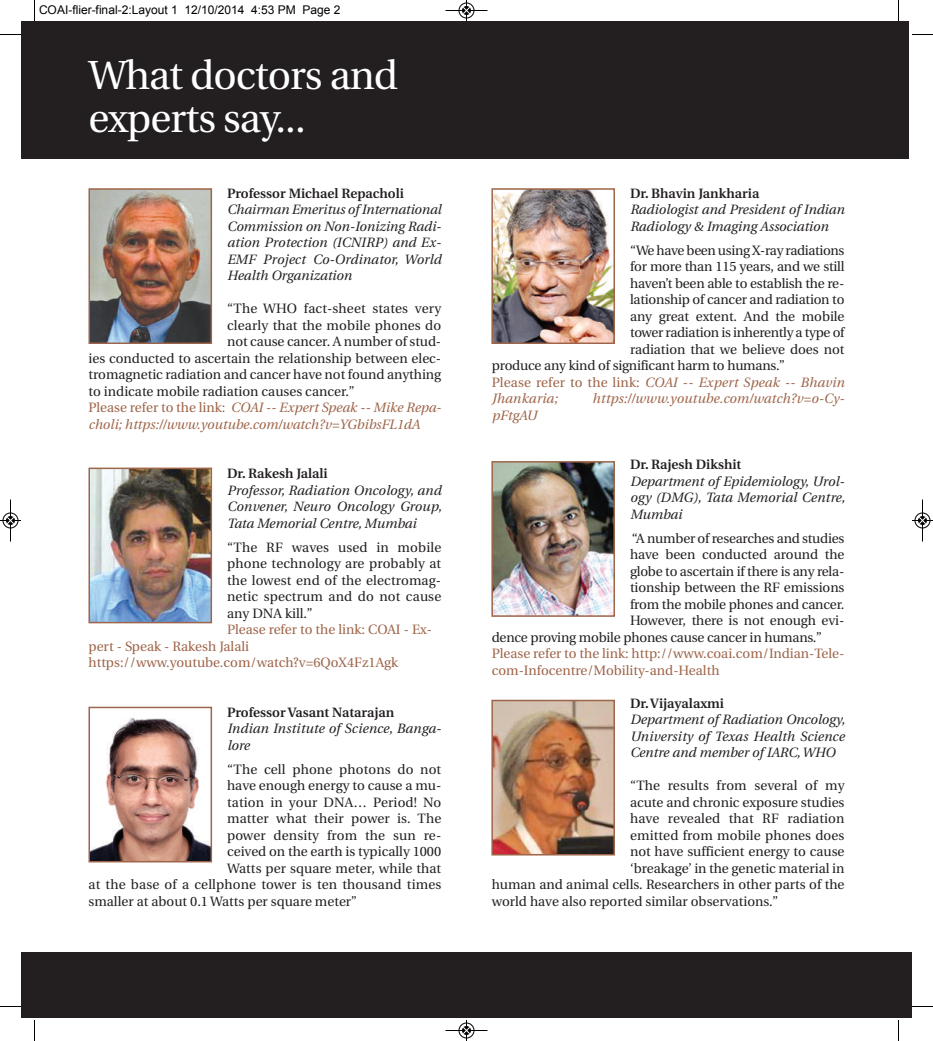
<style>
.page{position:relative;width:933px;height:1041px;background:#fff}
.page>*{position:absolute;margin:0;border:0;box-sizing:border-box;transform-origin:0 0}
.t1{font:40.5px/43.5px "Utopia";letter-spacing:-.025em;color:#fff}
.t2{font:13.5px/16.5px "Utopia";color:#231f20;text-align:justify}
.t3{font:italic 13.5px/16.5px "Utopia";color:#231f20;text-align:justify}
.t4{font:italic 13.5px "Utopia";color:#9e654a}
.t5{font:13.5px/16.5px "Utopia";color:#9e654a}
.t6{font:600 13.5px "Utopia";color:#231f20}
.t7{font:13.5px "Utopia";letter-spacing:-.02em;color:#231f20}
.t8{font:13.5px "Utopia";letter-spacing:-.025em;color:#231f20}
.t9{font:12px "Arial";color:#000}
.s1{font-style:normal}
</style>
<div class="page">
<div style="left:21px;top:952px;width:891px;height:66px;background:#231f20"></div>
<div style="left:21px;top:21px;width:888px;height:138px;background:#231f20"></div>
<img style="left:91px;top:191px;width:118px;height:150px">
<div style="left:88px;top:188px;width:124px;height:156px;border:2px solid #9e654a"></div>
<img style="left:494px;top:191px;width:118px;height:150px">
<div style="left:491px;top:188px;width:124px;height:156px;border:2px solid #9e654a"></div>
<img style="left:494px;top:464px;width:118px;height:150px">
<div style="left:491px;top:461px;width:124px;height:156px;border:2px solid #9e654a"></div>
<img style="left:494px;top:703px;width:118px;height:150px">
<div style="left:491px;top:700px;width:124px;height:156px;border:2px solid #9e654a"></div>
<img style="left:91px;top:471px;width:118px;height:149px">
<div style="left:88px;top:468px;width:124px;height:155px;border:2px solid #9e654a"></div>
<img style="left:91px;top:718px;width:118px;height:141px">
<div style="left:88px;top:707px;width:124px;height:155px;border:2px solid #9e654a"></div>
<svg style="left:34px;top:0;width:1px;height:21px"></svg>
<svg style="left:0;top:34px;width:21px;height:1px"></svg>
<svg style="left:898px;top:0;width:1px;height:21px"></svg>
<svg style="left:912px;top:34px;width:21px;height:1px"></svg>
<svg style="left:34px;top:1020px;width:1px;height:21px"></svg>
<svg style="left:0;top:1006px;width:21px;height:1px"></svg>
<svg style="left:898px;top:1020px;width:1px;height:21px"></svg>
<svg style="left:912px;top:1006px;width:21px;height:1px"></svg>
<svg style="left:445px;top:0;width:43px;height:21px"></svg>
<svg style="left:445px;top:1020px;width:43px;height:21px"></svg>
<svg style="left:0;top:499px;width:21px;height:43px"></svg>
<svg style="left:912px;top:499px;width:21px;height:43px"></svg>
<p class="t9" style="left:39px;top:3px;width:303px">COAI-flier-final-2:Layout 1 12/10/2014 4:53 PM Page 2</p>
<h1 class="t1" style="left:88px;top:57px;width:311px">What doctors and experts say...</h1>
<p class="t6" style="left:227px;top:188px;width:178px">Professor Michael Repacholi</p>
<p class="t3" style="left:227px;top:203px;width:216px">Chairman Emeritus of International Commission on Non-Ionizing Radi&shy;ation Protection (ICNIRP) and Ex-EMF Project Co-Ordinator, World Health Organization</p>
<p class="t2" style="left:227px;top:302px;width:216px">“The WHO fact-sheet states very</p>
<p class="t2" style="left:227px;top:318px;width:216px">clearly that the mobile phones do</p>
<p class="t2" style="left:227px;top:335px;width:216px">not cause cancer. A number of stud-</p>
<p class="t2" style="left:89px;top:351px;width:354px">ies conducted to ascertain the relationship between elec-</p>
<p class="t2" style="left:89px;top:368px;width:354px">tromagnetic radiation and cancer have not found anything</p>
<p class="t2" style="left:89px;top:384px;width:268px">to indicate mobile radiation causes cancer.”</p>
<p class="t4" style="left:89px;top:402px;width:354px"><span class="s1">Please refer to the link:</span> COAI -- Expert Speak -- Mike Repa-</p>
<p class="t4" style="left:89px;top:419px;width:333px">choli; https://www.youtube.com/watch?v=YGbibsFL1dA</p>
<p class="t6" style="left:227px;top:468px;width:102px">Dr. Rakesh Jalali</p>
<p class="t3" style="left:227px;top:483px;width:216px">Professor, Radiation Oncology, and Convener, Neuro Oncology Group, Tata Memorial Centre, Mumbai</p>
<p class="t2" style="left:227px;top:540px;width:216px">“The RF waves used in mobile phone technology are probably at the lowest end of the electromag&shy;netic spectrum and do not cause any DNA kill.”</p>
<p class="t5" style="left:89px;top:623px;width:345px;text-indent:139px">Please refer to the link: COAI - Ex&shy;pert - Speak - Rakesh Jalali https://www.youtube.com/watch?v=6QoX4Fz1Agk</p>
<p class="t6" style="left:227px;top:707px;width:169px">ProfessorVasant Natarajan</p>
<p class="t3" style="left:227px;top:722px;width:216px">Indian Institute of Science, Banga&shy;lore</p>
<p class="t2" style="left:227px;top:762px;width:216px">“The cell phone photons do not</p>
<p class="t2" style="left:227px;top:779px;width:216px">have enough energy to cause a mu-</p>
<p class="t2" style="left:227px;top:795px;width:216px">tation in your DNA… Period! No</p>
<p class="t2" style="left:227px;top:812px;width:216px">matter what their power is. The</p>
<p class="t2" style="left:227px;top:828px;width:216px">power density from the sun re-</p>
<p class="t2" style="left:227px;top:845px;width:216px">ceived on the earth is typically 1000</p>
<p class="t2" style="left:227px;top:861px;width:216px">Watts per square meter, while that</p>
<p class="t2" style="left:89px;top:878px;width:354px">at the base of a cellphone tower is ten thousand times</p>
<p class="t2" style="left:89px;top:894px;width:270px">smaller at about 0.1 Watts per square meter”</p>
<p class="t6" style="left:630px;top:188px;width:131px">Dr. Bhavin Jankharia</p>
<p class="t3" style="left:630px;top:203px;width:216px">Radiologist and President of Indian<br>Radiology &amp; Imaging Association</p>
<p class="t8" style="left:630px;top:245px;width:216px">“We have been using X-ray radiations</p>
<p class="t2" style="left:630px;top:260px;width:216px">for more than 115 years, and we still</p>
<p class="t2" style="left:630px;top:276px;width:216px">haven’t been able to establish the re-</p>
<p class="t2" style="left:630px;top:293px;width:216px">lationship of cancer and radiation to</p>
<p class="t2" style="left:630px;top:309px;width:216px">any great extent. And the mobile</p>
<p class="t7" style="left:630px;top:327px;width:216px">tower radiation is inherently a type of</p>
<p class="t2" style="left:630px;top:342px;width:216px">radiation that we believe does not</p>
<p class="t2" style="left:492px;top:359px;width:295px">produce any kind of significant harm to humans.”</p>
<p class="t4" style="left:492px;top:377px;width:354px"><span class="s1">Please refer to the link:</span> COAI -- Expert Speak -- Bhavin</p>
<p class="t4" style="left:492px;top:393px;width:67px">Jhankaria;</p>
<p class="t4" style="left:592px;top:393px;width:254px">https://www.youtube.com/watch?v=o-Cy-</p>
<p class="t4" style="left:492px;top:410px;width:47px">pFtgAU</p>
<p class="t6" style="left:630px;top:459px;width:113px">Dr. Rajesh Dikshit</p>
<p class="t3" style="left:630px;top:474px;width:217px">Department of Epidemiology, Urol&shy;ogy (DMG), Tata Memorial Centre, Mumbai</p>
<p class="t2" style="left:632px;top:531px;width:214px">“A number of researches and studies</p>
<p class="t2" style="left:630px;top:548px;width:216px">have been conducted around the</p>
<p class="t2" style="left:630px;top:564px;width:216px">globe to ascertain if there is any rela-</p>
<p class="t2" style="left:630px;top:581px;width:216px">tionship between the RF emissions</p>
<p class="t2" style="left:630px;top:597px;width:216px">from the mobile phones and cancer.</p>
<p class="t2" style="left:630px;top:614px;width:216px">However, there is not enough evi-</p>
<p class="t2" style="left:492px;top:630px;width:332px">dence proving mobile phones cause cancer in humans.”</p>
<p class="t5" style="left:492px;top:647px;width:354px">Please refer to the link: http://www.coai.com/Indian-Tele&shy;com-Infocentre/Mobility-and-Health</p>
<p class="t6" style="left:630px;top:698px;width:96px">Dr.Vijayalaxmi</p>
<p class="t3" style="left:630px;top:713px;width:217px">Department of Radiation Oncology, University of Texas Health Science Centre and member of IARC,WHO</p>
<p class="t2" style="left:630px;top:779px;width:216px">“The results from several of my</p>
<p class="t2" style="left:630px;top:795px;width:216px">acute and chronic exposure studies</p>
<p class="t2" style="left:630px;top:812px;width:216px">have revealed that RF radiation</p>
<p class="t2" style="left:630px;top:828px;width:216px">emitted from mobile phones does</p>
<p class="t2" style="left:630px;top:845px;width:216px">not have sufficient energy to cause</p>
<p class="t2" style="left:630px;top:861px;width:216px">‘breakage’ in the genetic material in</p>
<p class="t2" style="left:492px;top:878px;width:354px">human and animal cells. Researchers in other parts of the</p>
<p class="t2" style="left:492px;top:894px;width:288px">world have also reported similar observations.”</p>
</div>
